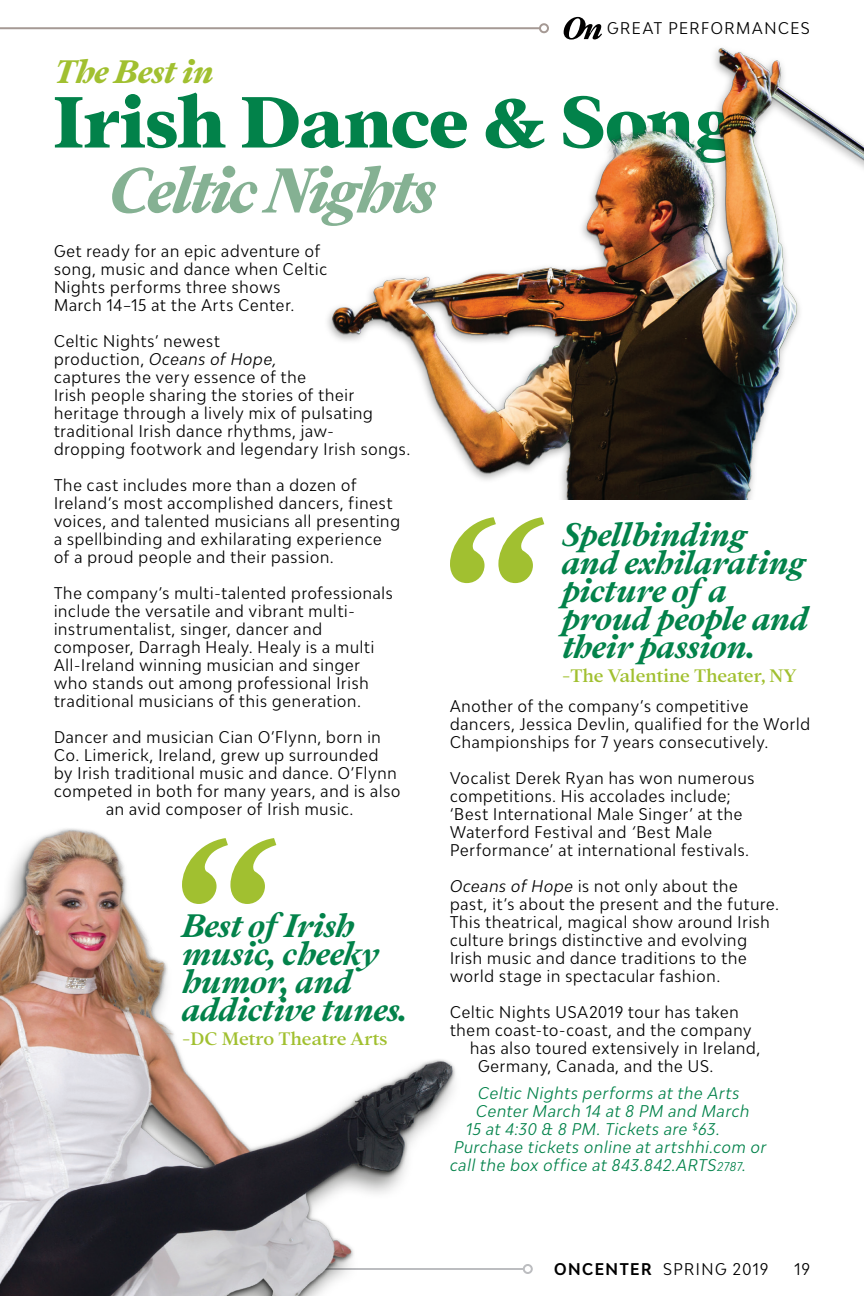
<style>
.page{position:relative;width:864px;height:1296px;background:#fff}
.page>*{position:absolute;margin:0;border:0;box-sizing:border-box;transform-origin:0 0}
.Headings{font:800 80px "Addington CF";letter-spacing:-.01em;color:#02824a}
.Subheadings{font:italic 800 70px "Addington CF";letter-spacing:-.04em;color:#85b193}
.Quotes{font:italic 700 36px/28px "Addington CF";letter-spacing:-.005em;color:#02824a}
.Pre_Post_Heading{font:italic 800 36px "Addington CF";letter-spacing:-.005em;color:#a1c030}
.Quote_Source{font:500 20px "Addington CF";color:#a1c030}
.Body_Copy{font:condensed 16px/18px "Bw Modelica";letter-spacing:.055em;color:#010000}
.Closing_Copy{font:italic condensed 16px "Bw Modelica";letter-spacing:.05em;color:#02824a}
.Body_Copy-2{font:condensed 16px "Bw Modelica";letter-spacing:.09em;color:#010000}
.Body_Copy-3{font:condensed 16px "Bw Modelica";letter-spacing:.095em;color:#010000}
.s1{font-style:italic}
.s2{font-size:12px}
.s3{font-weight:700}
</style>
<div class="page">
<hr style="left:0;top:27px;width:540px;height:2px;background:#a59994">
<hr style="left:0;top:1268px;width:524px;height:2px;background:#bcbdc0">
<div style="left:523px;top:1264px;width:10px;height:10px;border:2px solid #bcbdc0;border-radius:50%"></div>
<img style="left:0;top:828px;width:455px;height:468px">
<svg style="left:450px;top:517px;width:94px;height:66px"></svg>
<svg style="left:182px;top:838px;width:94px;height:66px"></svg>
<img style="left:312px;top:16px;width:552px;height:483px">
<p class="Pre_Post_Heading" style="left:54px;top:50px;width:161px">The Best in</p>
<p class="Body_Copy-3" style="left:607px;top:18px;width:204px">GREAT PERFORMANCES</p>
<p class="Headings" style="left:54px;top:74px;width:685px">Irish Dance &amp; Song</p>
<p class="Subheadings" style="left:108px;top:149px;width:329px">Celtic Nights</p>
<p class="Body_Copy" style="left:54px;top:242px;width:275px">Get ready for an epic adventure of song, music and dance when Celtic<br>Nights performs three shows<br>March 14–15 at the Arts Center.</p>
<p class="Body_Copy" style="left:54px;top:332px;width:358px">Celtic Nights’ newest<br>production, <span class="s1">Oceans of Hope,<br></span>captures the very essence of the<br>Irish people sharing the stories of their heritage through a lively mix of pulsating traditional Irish dance rhythms, jaw-<br>dropping footwork and legendary Irish songs.</p>
<p class="Body_Copy" style="left:54px;top:476px;width:347px">The cast includes more than a dozen of Ireland’s most accomplished dancers, finest voices, and talented musicians all presenting a spellbinding and exhilarating experience of a proud people and their passion.</p>
<p class="Body_Copy" style="left:54px;top:584px;width:340px">The company’s multi-talented professionals include the versatile and vibrant multi&shy;instrumentalist, singer, dancer and composer, Darragh Healy. Healy is a multi All-Ireland winning musician and singer who stands out among professional Irish traditional musicians of this generation.</p>
<p class="Body_Copy" style="left:54px;top:728px;width:328px">Dancer and musician Cian O’Flynn, born in</p>
<p class="Body_Copy" style="left:54px;top:746px;width:326px">Co. Limerick, Ireland, grew up surrounded</p>
<p class="Body_Copy" style="left:54px;top:764px;width:344px">by Irish traditional music and dance. O’Flynn</p>
<p class="Body_Copy" style="left:54px;top:782px;width:348px">competed in both for many years, and is also</p>
<p class="Body_Copy" style="left:106px;top:800px;width:249px">an avid composer of Irish music.</p>
<p class="Quotes" style="left:182px;top:913px;width:227px">Best of Irish music, cheeky humor, and addictive tunes.</p>
<p class="Quote_Source" style="left:182px;top:1027px;width:207px">-DC Metro Theatre Arts</p>
<p class="Quotes" style="left:562px;top:522px;width:248px">Spellbinding and exhilarating picture of a proud people and their passion.</p>
<p class="Quote_Source" style="left:562px;top:664px;width:236px">-The Valentine Theater, NY</p>
<p class="Body_Copy" style="left:450px;top:697px;width:362px">Another of the company’s competitive dancers, Jessica Devlin, qualified for the World<br>Championships for 7 years consecutively.</p>
<p class="Body_Copy" style="left:450px;top:769px;width:306px">Vocalist Derek Ryan has won numerous competitions. His accolades include; ‘Best International Male Singer’ at the Waterford Festival and <span class="s1">‘</span>Best Male Performance’ at international festivals.</p>
<p class="Body_Copy" style="left:450px;top:877px;width:330px"><span class="s1">Oceans of Hope</span> is not only about the past, it’s about the present and the future.<br>This theatrical, magical show around Irish culture brings distinctive and evolving Irish music and dance traditions to the world stage in spectacular fashion.</p>
<p class="Body_Copy" style="left:450px;top:1003px;width:290px">Celtic Nights USA2019 tour has taken</p>
<p class="Body_Copy" style="left:450px;top:1021px;width:303px">them coast-to-coast, and the company</p>
<p class="Body_Copy" style="left:470px;top:1039px;width:292px">has also toured extensively in Ireland,</p>
<p class="Body_Copy" style="left:478px;top:1057px;width:237px">Germany, Canada, and the US.</p>
<p class="Closing_Copy" style="left:478px;top:1083px;width:263px">Celtic Nights performs at the Arts</p>
<p class="Closing_Copy" style="left:476px;top:1101px;width:275px">Center March 14 at 8 PM and March</p>
<p class="Closing_Copy" style="left:466px;top:1119px;width:255px">15 at 4:30 &amp; 8 PM. Tickets are <sup>$</sup>63.</p>
<p class="Closing_Copy" style="left:454px;top:1137px;width:314px">Purchase tickets online at artshhi.com or</p>
<p class="Closing_Copy" style="left:450px;top:1155px;width:297px">call the box office at 843.842.ARTS<span class="s2">2787</span>.</p>
<p class="Body_Copy-2" style="left:554px;top:1259px;width:216px"><span class="s3">ONCENTER</span> SPRING 2019</p>
<p class="Body_Copy" style="left:795px;top:1260px;width:17px">19</p>
</div>
